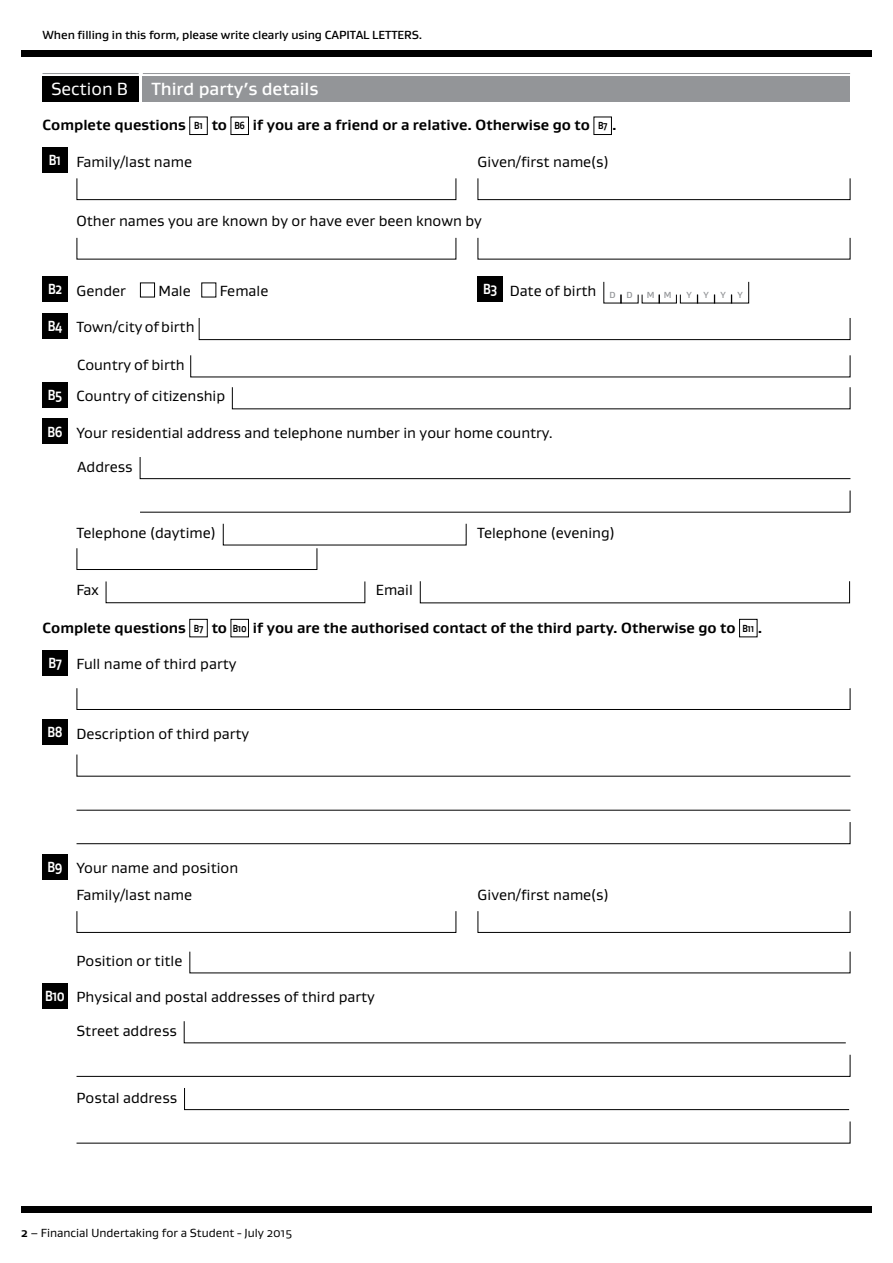
<style>
.page{position:relative;width:893px;height:1263px;background:#fff}
.page>*{position:absolute;margin:0;border:0;box-sizing:border-box;transform-origin:0 0}
.t1{font:500 18px "Gustan";color:#fff}
.t2{font:18px "Gustan";color:#fff}
.t3{font:15px/32px "Gustan";color:#000}
.t4{font:700 15px "Gustan";color:#000}
.t5{font:700 15px "Gustan";color:#fff;scale:.8 1}
.t6{font:500 12px "Gustan";letter-spacing:-.005em;color:#000}
.t7{font:12px "Gustan";color:#000}
.t8{font:500 9px "Gustan";color:#939598}
.s1{font-size:10.5px}
.s2{font-weight:700;color:#fff}
.s3{font-weight:700}
</style>
<div class="page">
<div style="left:21px;top:50px;width:851px;height:7px;background:#000"></div>
<div style="left:21px;top:1206px;width:851px;height:7px;background:#000"></div>
<div style="left:43px;top:77px;width:96px;height:25px;background:#000"></div>
<hr style="left:43px;top:73px;width:96px;height:1px;background:#939598">
<div style="left:143px;top:77px;width:707px;height:25px;background:#939598"></div>
<hr style="left:143px;top:73px;width:707px;height:1px;background:#939598">
<div style="left:189px;top:117px;width:19px;height:18px;border:1px solid #000"></div>
<div style="left:231px;top:117px;width:18px;height:18px;border:1px solid #000"></div>
<div style="left:594px;top:117px;width:18px;height:18px;border:1px solid #000"></div>
<div style="left:43px;top:148px;width:25px;height:25px;background:#000"></div>
<div style="left:77px;top:178px;width:379px;height:22px;border:1px solid #000"></div>
<div style="left:478px;top:178px;width:372px;height:22px;border:1px solid #000"></div>
<div style="left:43px;top:277px;width:25px;height:25px;background:#000"></div>
<div style="left:140px;top:283px;width:15px;height:14px;border:1px solid #000"></div>
<div style="left:478px;top:277px;width:25px;height:25px;background:#000"></div>
<svg style="left:603px;top:281px;width:146px;height:23px"></svg>
<div style="left:43px;top:313px;width:25px;height:25px;background:#000"></div>
<svg style="left:198px;top:318px;width:653px;height:22px"></svg>
<svg style="left:190px;top:355px;width:661px;height:23px"></svg>
<div style="left:43px;top:382px;width:25px;height:25px;background:#000"></div>
<svg style="left:232px;top:387px;width:619px;height:23px"></svg>
<div style="left:43px;top:419px;width:25px;height:25px;background:#000"></div>
<svg style="left:139px;top:457px;width:712px;height:22px"></svg>
<svg style="left:140px;top:490px;width:711px;height:23px"></svg>
<div style="left:77px;top:548px;width:240px;height:22px;border:1px solid #000"></div>
<svg style="left:419px;top:581px;width:431px;height:23px"></svg>
<div style="left:189px;top:619px;width:19px;height:18px;border:1px solid #000"></div>
<div style="left:231px;top:619px;width:18px;height:18px;border:1px solid #000"></div>
<div style="left:739px;top:619px;width:18px;height:18px;border:1px solid #000"></div>
<div style="left:43px;top:650px;width:25px;height:25px;background:#000"></div>
<div style="left:77px;top:688px;width:773px;height:22px;border:1px solid #000"></div>
<div style="left:43px;top:720px;width:25px;height:25px;background:#000"></div>
<svg style="left:76px;top:754px;width:775px;height:23px"></svg>
<hr style="left:77px;top:810px;width:773px;height:1px;background:#000">
<svg style="left:76px;top:822px;width:775px;height:22px"></svg>
<div style="left:43px;top:854px;width:25px;height:25px;background:#000"></div>
<div style="left:77px;top:911px;width:379px;height:22px;border:1px solid #000"></div>
<div style="left:478px;top:911px;width:372px;height:22px;border:1px solid #000"></div>
<div style="left:43px;top:983px;width:25px;height:25px;background:#000"></div>
<svg style="left:183px;top:1021px;width:663px;height:22px"></svg>
<svg style="left:76px;top:1054px;width:775px;height:23px"></svg>
<svg style="left:184px;top:1088px;width:666px;height:22px"></svg>
<svg style="left:76px;top:1121px;width:775px;height:23px"></svg>
<p class="t6" style="left:43px;top:27px;width:381px">When filling in this form, please write clearly using CAPITAL LETTERS.</p>
<p class="t2" style="left:51px;top:77px;width:78px">Section B</p>
<p class="t1" style="left:151px;top:77px;width:169px">Third party’s details</p>
<p class="t4" style="left:43px;top:115px;width:576px">Complete questions <span class="s1">B1</span> to <span class="s1">B6</span> if you are a friend or a relative. Otherwise go to <span class="s1">B7</span> .</p>
<p class="t3" style="left:49px;top:145px;width:145px"><span class="s2">B1</span> Family/last name</p>
<p class="t3" style="left:478px;top:145px;width:133px">Given/first name(s)</p>
<p class="t3" style="left:77px;top:205px;width:407px">Other names you are known by or have ever been known by</p>
<p class="t3" style="left:48px;top:274px;width:79px"><span class="s2">B2</span> Gender</p>
<p class="t3" style="left:158px;top:274px;width:34px">Male</p>
<p class="t3" style="left:220px;top:274px;width:50px">Female</p>
<p class="t5" style="left:483px;top:279px;width:19px">B3</p>
<p class="t3" style="left:510px;top:274px;width:124px">Date of birth <sub>D</sub> <sub>D</sub></p>
<p class="t8" style="left:647px;top:289px;width:26px">M M</p>
<p class="t8" style="left:686px;top:289px;width:7px">Y</p>
<p class="t8" style="left:703px;top:289px;width:7px">Y</p>
<p class="t8" style="left:720px;top:289px;width:7px">Y</p>
<p class="t8" style="left:737px;top:289px;width:7px">Y</p>
<p class="t3" style="left:48px;top:311px;width:148px"><span class="s2">B4</span> Town/city of birth</p>
<p class="t3" style="left:48px;top:348px;width:179px;text-indent:29px">Country of birth<br><span class="s2">B5</span> Country of citizenship</p>
<p class="t3" style="left:47px;top:416px;width:507px"><span class="s2">B6</span> Your residential address and telephone number in your home country.</p>
<p class="t3" style="left:77px;top:450px;width:57px">Address</p>
<p class="t3" style="left:77px;top:516px;width:141px">Telephone (daytime)</p>
<p class="t3" style="left:477px;top:516px;width:139px">Telephone (evening)</p>
<p class="t3" style="left:77px;top:574px;width:24px">Fax</p>
<p class="t3" style="left:376px;top:574px;width:39px">Email</p>
<p class="t4" style="left:43px;top:618px;width:721px">Complete questions <span class="s1">B7</span> to <span class="s1">B10</span> if you are the authorised contact of the third party. Otherwise go to <span class="s1">B11</span> .</p>
<p class="t3" style="left:48px;top:648px;width:190px"><span class="s2">B7</span> Full name of third party</p>
<p class="t3" style="left:47px;top:717px;width:203px"><span class="s2">B8</span> Description of third party</p>
<p class="t3" style="left:77px;top:854px;width:163px;line-height:26.5px;text-indent:-29px"><span class="s2">B9</span> Your name and position<br>Family/last name</p>
<p class="t3" style="left:77px;top:944px;width:107px">Position or title</p>
<p class="t3" style="left:45px;top:981px;width:331px"><span class="s2">B10</span> Physical and postal addresses of third party</p>
<p class="t3" style="left:77px;top:1014px;width:102px">Street address</p>
<p class="t3" style="left:77px;top:1081px;width:102px">Postal address</p>
<p class="t7" style="left:21px;top:1225px;width:272px"><span class="s3">2</span> – Financial Undertaking for a Student - July 2015</p>
<p class="t3" style="left:478px;top:878px;width:133px">Given/first name(s)</p>
</div>
